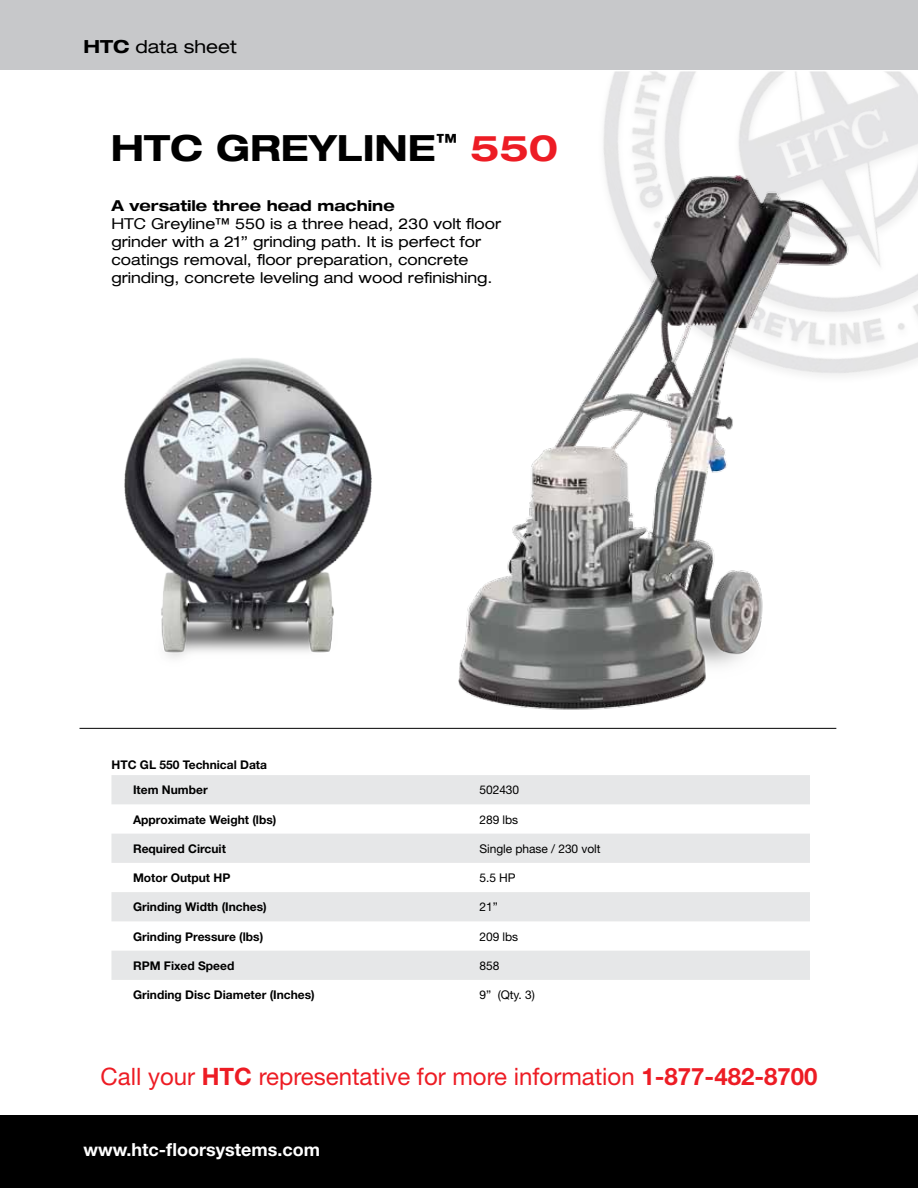
<style>
.page{position:relative;width:918px;height:1188px;background:#fff}
.page>*{position:absolute;margin:0;border:0;box-sizing:border-box;transform-origin:0 0}
.t1{font:700 expanded 36px "Helvetica Neue LT Com";color:#000}
.t2{font:24px "Helvetica Neue";color:#ed1c24}
.t3{font:700 18px "Helvetica Neue";color:#fff}
.t4{font:expanded 18px "Helvetica Neue LT Com";color:#000}
.t5{font:expanded 15px/18px "Helvetica Neue LT Com";color:#000}
.t6{font:700 expanded 15px "Helvetica Neue LT Com";color:#000}
.t7{font:700 12px/25.3px "Helvetica Neue";color:#000}
.t8{font:12px "Helvetica Neue";letter-spacing:-.005em;color:#000}
.s1{font-weight:700}
.s2{color:#ed1c24}
</style>
<div class="page">
<div style="left:0;top:1116px;width:918px;height:72px;background:#000"></div>
<img style="left:603px;top:71px;width:315px;height:302px">
<img style="left:432px;top:132px;width:438px;height:597px">
<img style="left:124px;top:358px;width:248px;height:300px">
<svg style="left:111px;top:775px;width:699px;height:205px;fill:#e6e7e8"></svg>
<div style="left:0;top:0;width:918px;height:69px;background:#c7c8ca"></div>
<hr style="left:80px;top:728px;width:756px;height:1px;background:#000">
<p class="t4" style="left:84px;top:35px;width:155px"><span class="s1">HTC</span> data sheet</p>
<h1 class="t1" style="left:111px;top:124px;width:449px">HTC GREYLINE<sup>™</sup> <span class="s2">550</span></h1>
<p class="t6" style="left:111px;top:196px;width:285px">A versatile three head machine</p>
<p class="t5" style="left:111px;top:214px;width:391px">HTC Greyline™ 550 is a three head, 230 volt floor grinder with a 21” grinding path. It is perfect for coatings removal, floor preparation, concrete grinding, concrete leveling and wood refinishing.</p>
<p class="t7" style="left:133px;top:752px;width:135px;text-indent:-22px">HTC GL 550 Technical Data<br>Item Number</p>
<p class="t8" style="left:480px;top:783px;width:41px">502430</p>
<p class="t7" style="left:133px;top:806px;width:145px">Approximate Weight (lbs)</p>
<p class="t8" style="left:480px;top:812px;width:40px">289 lbs</p>
<p class="t7" style="left:133px;top:836px;width:94px">Required Circuit</p>
<p class="t8" style="left:480px;top:842px;width:123px">Single phase / 230 volt</p>
<p class="t7" style="left:133px;top:865px;width:99px">Motor Output HP</p>
<p class="t8" style="left:480px;top:871px;width:38px">5.5 HP</p>
<p class="t7" style="left:133px;top:894px;width:135px">Grinding Width (Inches)</p>
<p class="t8" style="left:480px;top:900px;width:20px">21”</p>
<p class="t7" style="left:133px;top:923px;width:132px">Grinding Pressure (lbs)</p>
<p class="t8" style="left:480px;top:929px;width:40px">209 lbs</p>
<p class="t7" style="left:133px;top:953px;width:103px">RPM Fixed Speed</p>
<p class="t8" style="left:480px;top:959px;width:21px">858</p>
<p class="t7" style="left:133px;top:982px;width:183px">Grinding Disc Diameter (Inches)</p>
<p class="t8" style="left:480px;top:988px;width:57px">9” (Qty. 3)</p>
<h2 class="t2" style="left:100px;top:1062px;width:719px">Call your <span class="s1">HTC</span> representative for more information <span class="s1">1-877-482-8700</span></h2>
<p class="t3" style="left:84px;top:1139px;width:238px">www.htc-floorsystems.com</p>
</div>
